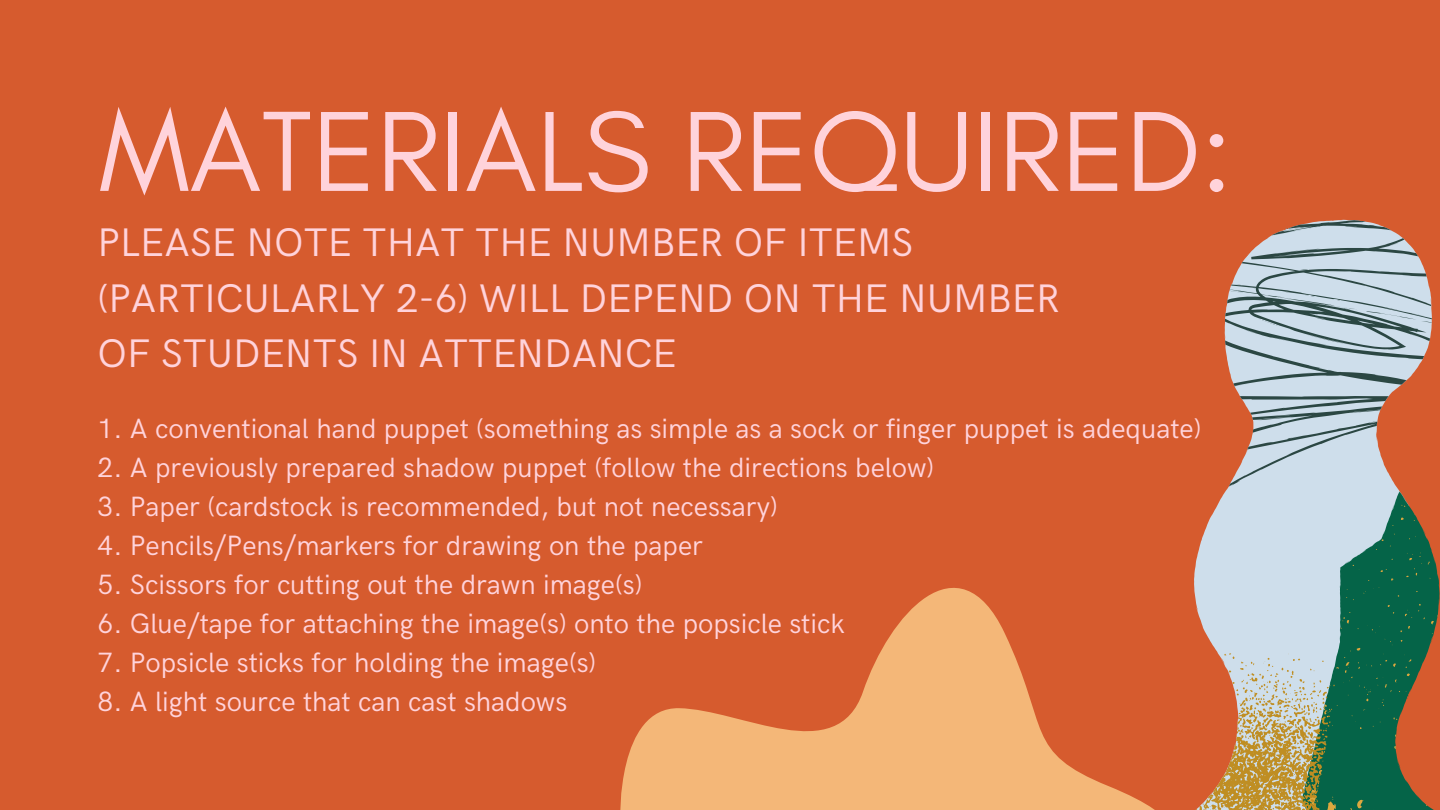
<style>
.page{position:relative;width:1440px;height:810px;background:#d65b2e}
.page>*{position:absolute;margin:0;border:0;box-sizing:border-box;transform-origin:0 0}
.t1{font:116px "Glacial Indifference";color:#ffd3db}
.t2{font:40px/55.5px "HK Grotesk";color:#ffd3db}
.t3{font:28px "HK Grotesk";color:#ffd3db}
</style>
<div class="page">
<svg style="left:1225px;top:220px;width:207px;height:269px;fill:#cedeeb"></svg>
<svg style="left:1194px;top:491px;width:246px;height:319px"></svg>
<svg style="left:620px;top:588px;width:535px;height:222px"></svg>
<h1 class="t1" style="left:99px;top:81px;width:1135px">MATERIALS REQUIRED:</h1>
<h2 class="t2" style="left:98px;top:217px;width:964px">PLEASE NOTE THAT THE NUMBER OF ITEMS (PARTICULARLY 2-6) WILL DEPEND ON THE NUMBER<br>OF STUDENTS IN ATTENDANCE</h2>
<p class="t3" style="left:98px;top:413px;width:1105px">1. A conventional hand puppet (something as simple as a sock or finger puppet is adequate)</p>
<p class="t3" style="left:98px;top:452px;width:838px">2. A previously prepared shadow puppet (follow the directions below)</p>
<p class="t3" style="left:98px;top:491px;width:682px">3. Paper (cardstock is recommended, but not necessary)</p>
<p class="t3" style="left:98px;top:530px;width:607px">4. Pencils/Pens/markers for drawing on the paper</p>
<p class="t3" style="left:98px;top:569px;width:546px">5. Scissors for cutting out the drawn image(s)</p>
<p class="t3" style="left:98px;top:608px;width:749px">6. Glue/tape for attaching the image(s) onto the popsicle stick</p>
<p class="t3" style="left:98px;top:647px;width:500px">7. Popsicle sticks for holding the image(s)</p>
<p class="t3" style="left:98px;top:686px;width:471px">8. A light source that can cast shadows</p>
</div>
